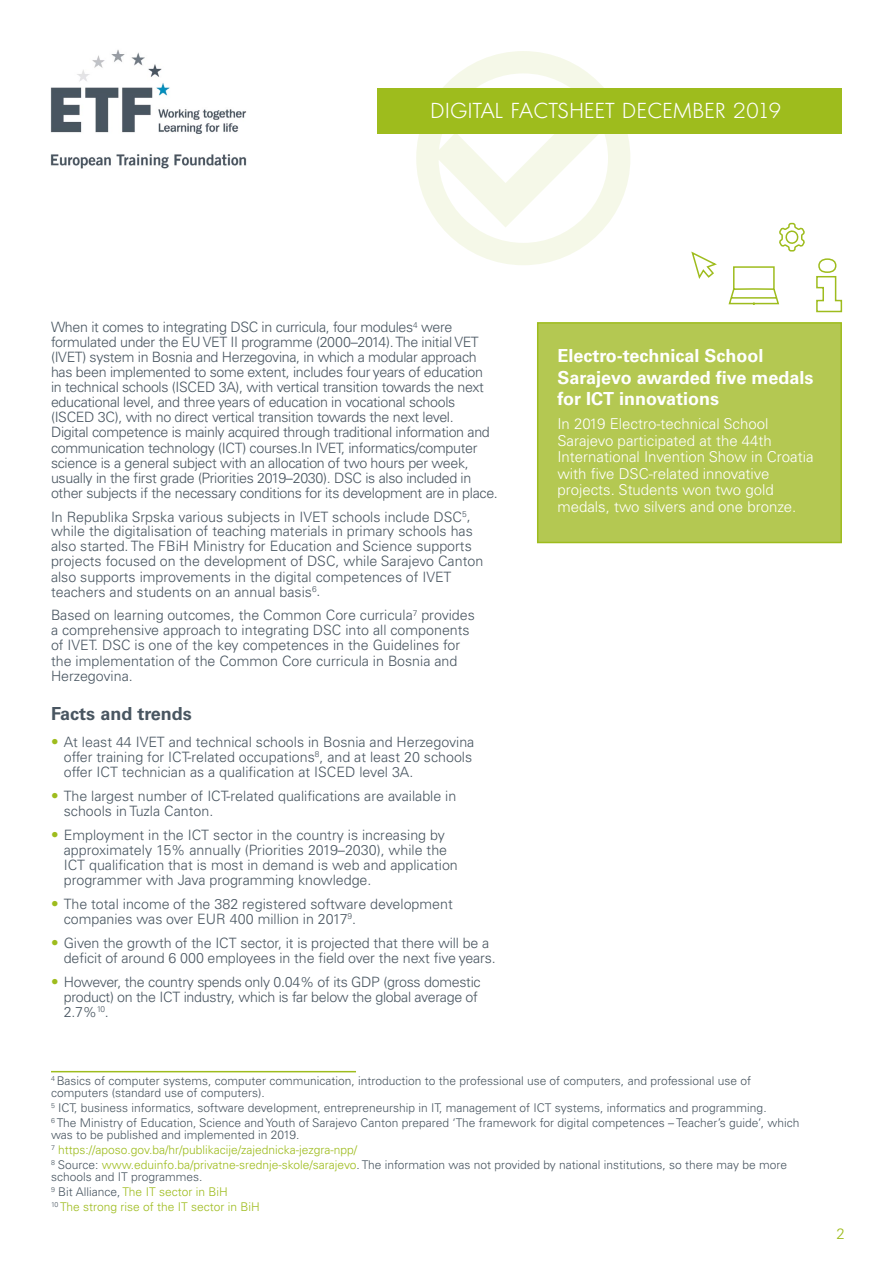
<style>
.page{position:relative;width:893px;height:1263px;background:#fff}
.page>*{position:absolute;margin:0;border:0;box-sizing:border-box;transform-origin:0 0}
.t1{font:300 21px "Montreal TS";letter-spacing:.05em;color:#fff}
.t2{font:700 18px/21.6px "Univers LTCYR 65";color:#fff}
.t3{font:700 18px "Univers LTCYR 65";color:#495661}
.t4{font:300 15px/16.5px "Univers LTCYR 45";color:#fff}
.t5{font:300 15px "Univers LTCYR 45";color:#9ebc1d}
.t6{font:300 14.25px/15px "Univers LTCYR 45";color:#495661}
.t7{font:300 14.25px/15px "Univers LTCYR 45";letter-spacing:-.02em;color:#495661}
.t8{font:300 12px/15px "Univers LTCYR 45";color:#495661}
.t9{font:300 12px/15px "Univers LTCYR 45";color:#9ebc1d}
.s1{font-size:15px;color:#9ebc1d}
.s2{color:#9ebc1d}
.s3{color:#495661}
</style>
<div class="page">
<div style="left:537px;top:322px;width:305px;height:221px;background:#b4c852;border:2px solid #9ebc1d"></div>
<hr style="left:51px;top:1071px;width:305px;height:1px;background:#9ebc1d">
<svg style="left:416px;top:51px;width:214px;height:214px"></svg>
<div style="left:378px;top:88px;width:464px;height:45px;background:#9ebc1d"></div>
<svg style="left:691px;top:251px;width:26px;height:28px"></svg>
<svg style="left:816px;top:276px;width:27px;height:37px"></svg>
<div style="left:818px;top:258px;width:18px;height:15px;border:2px solid #9ebc1d;border-radius:50%"></div>
<svg style="left:779px;top:222px;width:26px;height:30px"></svg>
<svg style="left:728px;top:266px;width:52px;height:39px"></svg>
<img style="left:51px;top:50px;width:196px;height:119px">
<h1 class="t1" style="left:431px;top:98px;width:352px">DIGITAL FACTSHEET DECEMBER 2019</h1>
<p class="t7" style="left:51px;top:319px;width:448px">When it comes to integrating DSC in curricula, four modules<sup>4</sup> were formulated under the EU VET II programme (2000–2014). The initial VET (IVET) system in Bosnia and Herzegovina, in which a modular approach has been implemented to some extent, includes four years of education<br>in technical schools (ISCED 3A), with vertical transition towards the next educational level, and three years of education in vocational schools (ISCED 3C), with no direct vertical transition towards the next level.<br>Digital competence is mainly acquired through traditional information and communication technology (ICT) courses.In IVET, informatics/computer science is a general subject with an allocation of two hours per week, usually in the first grade (Priorities 2019–2030). DSC is also included in other subjects if the necessary conditions for its development are in place.</p>
<p class="t6" style="left:51px;top:509px;width:434px">In Republika Srpska various subjects in IVET schools include DSC<sup>5</sup>, while the digitalisation of teaching materials in primary schools has also started. The FBiH Ministry for Education and Science supports projects focused on the development of DSC, while Sarajevo Canton also supports improvements in the digital competences of IVET teachers and students on an annual basis<sup>6</sup>.</p>
<p class="t6" style="left:51px;top:607px;width:425px">Based on learning outcomes, the Common Core curricula<sup>7</sup> provides a comprehensive approach to integrating DSC into all components of IVET. DSC is one of the key competences in the Guidelines for the implementation of the Common Core curricula in Bosnia and Herzegovina.</p>
<p class="t3" style="left:51px;top:700px;width:142px">Facts and trends</p>
<p class="t6" style="left:64px;top:734px;width:412px;text-indent:-13px"><span class="s1">•</span> At least 44 IVET and technical schools in Bosnia and Herzegovina offer training for ICT-related occupations<sup>8</sup>, and at least 20 schools offer ICT technician as a qualification at ISCED level 3A.</p>
<p class="t6" style="left:64px;top:788px;width:394px;text-indent:-13px"><span class="s1">•</span> The largest number of ICT-related qualifications are available in schools in Tuzla Canton.</p>
<p class="t6" style="left:64px;top:827px;width:396px;text-indent:-13px"><span class="s1">•</span> Employment in the ICT sector in the country is increasing by approximately 15% annually (Priorities 2019–2030), while the ICT qualification that is most in demand is web and application programmer with Java programming knowledge.</p>
<p class="t6" style="left:64px;top:896px;width:391px;text-indent:-13px"><span class="s1">•</span> The total income of the 382 registered software development companies was over EUR 400 million in 2017<sup>9</sup>.</p>
<p class="t6" style="left:64px;top:935px;width:434px;text-indent:-13px"><span class="s1">•</span> Given the growth of the ICT sector, it is projected that there will be a deficit of around 6 000 employees in the field over the next five years.</p>
<p class="t7" style="left:64px;top:974px;width:418px;text-indent:-13px"><span class="s1">•</span> However, the country spends only 0.04% of its GDP (gross domestic product) on the ICT industry, which is far below the global average of<br>2.7%<sup>10</sup>.</p>
<p class="t2" style="left:557px;top:344px;width:257px">Electro-technical School<br>Sarajevo awarded five medals for ICT innovations</p>
<p class="t4" style="left:557px;top:415px;width:258px">In 2019 Electro-technical School Sarajevo participated at the 44th International Invention Show in Croatia with five DSC-related innovative projects. Students won two gold medals, two silvers and one bronze.</p>
<p class="t8" style="left:51px;top:1074px;width:701px;line-height:12px"><sup>4</sup> Basics of computer systems, computer communication, introduction to the professional use of computers, and professional use of computers (standard use of computers).</p>
<p class="t8" style="left:51px;top:1100px;width:750px"><sup>5</sup> ICT, business informatics, software development, entrepreneurship in IT, management of ICT systems, informatics and programming.<br><sup>6</sup> The Ministry of Education, Science and Youth of Sarajevo Canton prepared ‘The framework for digital competences – Teacher’s guide’, which</p>
<p class="t8" style="left:51px;top:1127px;width:737px">was to be published and implemented in 2019.<br><sup>7</sup> <span class="s2">https://aposo.gov.ba/hr/publikacije/zajednicka-jezgra-npp/<br></span><sup>8</sup> Source: <span class="s2">www.eduinfo.ba/privatne-srednje-skole/sarajevo</span>. The information was not provided by national institutions, so there may be more</p>
<p class="t9" style="left:51px;top:1169px;width:210px"><span class="s3">schools and IT programmes.<br></span><sup>9</sup> <span class="s3">Bit Alliance,</span> The IT sector in BiH<br><sup>10</sup> The strong rise of the IT sector in BiH</p>
<p class="t5" style="left:837px;top:1223px;width:10px">2</p>
</div>
